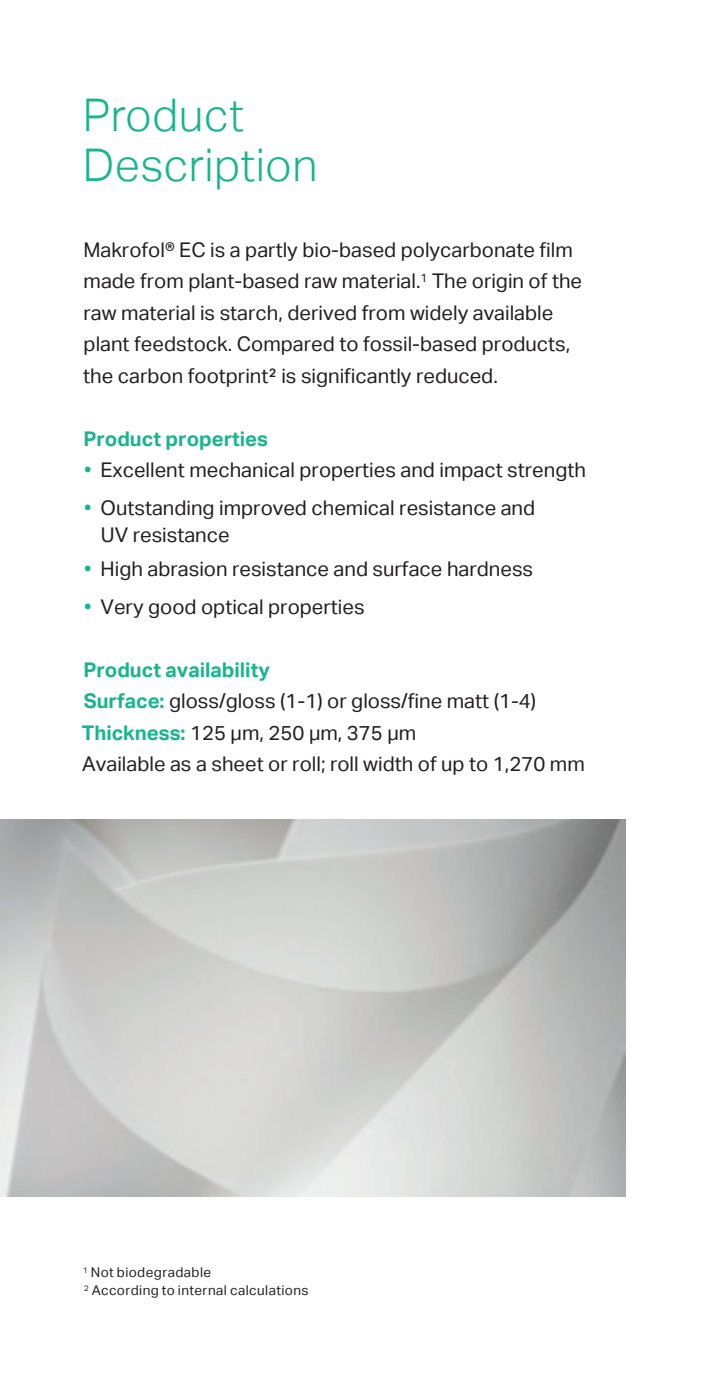
<style>
.page{position:relative;width:708px;height:1378px;background:#fff}
.page>*{position:absolute;margin:0;border:0;box-sizing:border-box;transform-origin:0 0}
.t1{font:300 45px/49.5px "Aktiv Grotesk";letter-spacing:.01em;color:#15b68d}
.t2{font:20.25px/31.5px "Aktiv Grotesk";color:#231f20}
.t3{font:700 20.25px "Aktiv Grotesk";color:#15b68d}
.t4{font:13.5px/18px "Aktiv Grotesk";letter-spacing:.03em;color:#231f20}
.s1{color:#15b68d}
.s2{font-weight:700;color:#15b68d}
</style>
<div class="page">
<h1 class="t1" style="left:83px;top:91px;width:236px">Product<br>Description</h1>
<p class="t2" style="left:83px;top:234px;width:501px">Makrofol® EC is a partly bio-based polycarbonate film made from plant-based raw material.<sup>1</sup> The origin of the raw material is starch, derived from widely available plant feedstock. Compared to fossil-based products, the carbon footprint² is significantly reduced.</p>
<p class="t3" style="left:83px;top:427px;width:186px">Product properties</p>
<p class="t2" style="left:84px;top:455px;width:503px"><span class="s1">•</span> Excellent mechanical properties and impact strength</p>
<p class="t2" style="left:101px;top:495px;width:436px;line-height:27px;text-indent:-17px"><span class="s1">•</span> Outstanding improved chemical resistance and<br>UV resistance</p>
<p class="t2" style="left:84px;top:553px;width:450px"><span class="s1">•</span> High abrasion resistance and surface hardness</p>
<p class="t2" style="left:84px;top:591px;width:282px"><span class="s1">•</span> Very good optical properties</p>
<p class="t2" style="left:82px;top:654px;width:504px"><span class="s2">Product availability<br>Surface:</span> gloss/gloss (1-1) or gloss/fine matt (1-4)<br><span class="s2">Thickness:</span> 125 µm, 250 µm, 375 µm<br>Available as a sheet or roll; roll width of up to 1,270 mm</p>
<p class="t4" style="left:83px;top:1263px;width:227px"><sup>1</sup> Not biodegradable<br><sup>2</sup> According to internal calculations</p>
</div>
